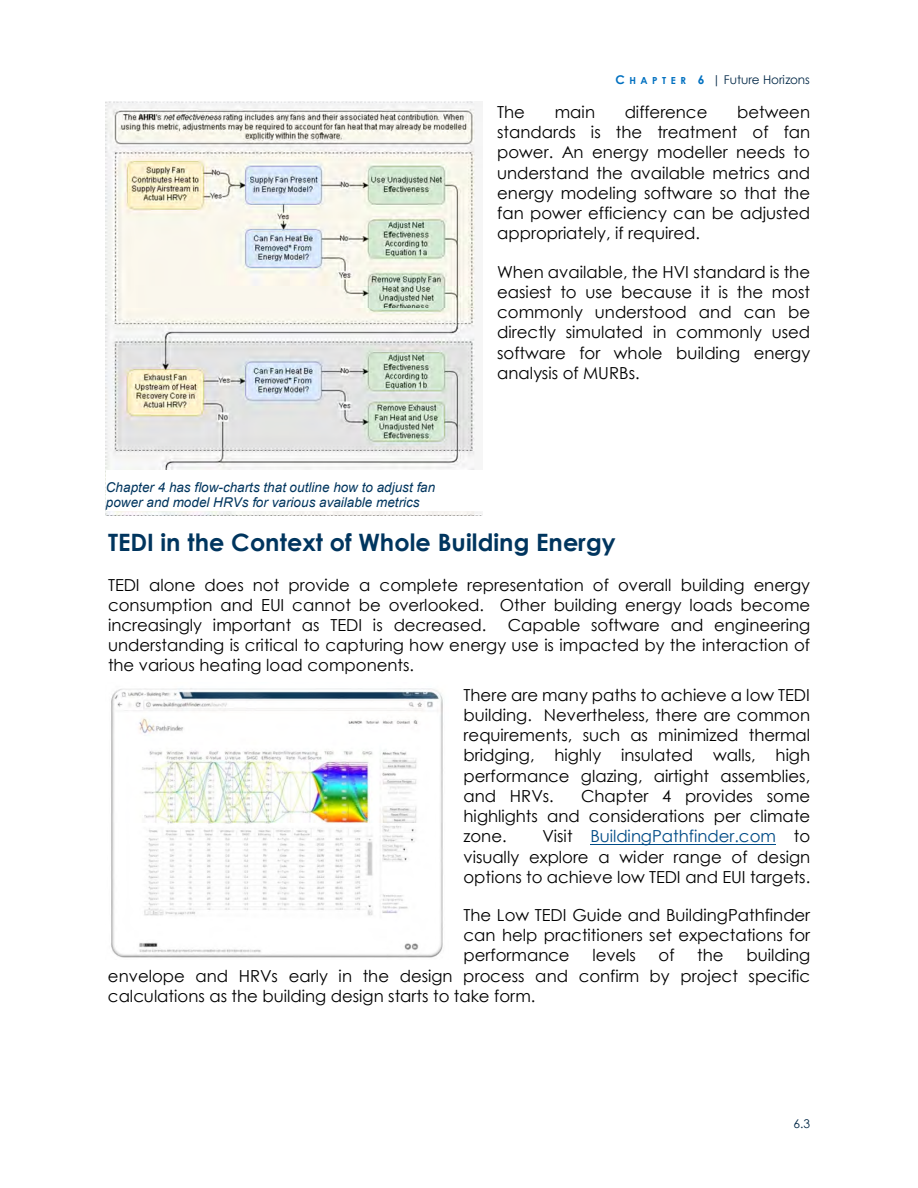
<style>
.page{position:relative;width:918px;height:1188px;background:#fff}
.page>*{position:absolute;margin:0;border:0;box-sizing:border-box;transform-origin:0 0}
.t1{font:700 24px "Century Gothic";color:#00355e}
.t2{font:16.5px/20.2px "Century Gothic";color:#000;text-align:justify}
.t3{font:italic 13.5px/15.3px "Arial";letter-spacing:.005em;color:#00355e}
.t4{font:12px "Century Gothic";color:#002746}
.s1{font-weight:700;color:#0070c0}
.s2{font-weight:700;font-size:9.75px;color:#0070c0}
.s3{color:#004b86}
</style>
<div class="page">
<hr style="left:590px;top:844px;width:186px;height:1px;background:#004b86">
<img style="left:111px;top:688px;width:332px;height:270px">
<img style="left:105px;top:102px;width:378px;height:413px">
<div style="left:106px;top:470px;width:377px;height:41px;background:#fff"></div>
<p class="t4" style="left:616px;top:75px;width:196px"><span class="s1">C</span> <span class="s2">H A P T E R</span> <span class="s1">6</span> | Future Horizons</p>
<p class="t3" style="left:106px;top:481px;width:331px">Chapter 4 has flow-charts that outline how to adjust fan power and model HRVs for various available metrics</p>
<p class="t2" style="left:497px;top:103px;width:29px">The</p>
<p class="t2" style="left:555px;top:103px;width:42px">main</p>
<p class="t2" style="left:625px;top:103px;width:84px">difference</p>
<p class="t2" style="left:497px;top:103px;width:315px;text-indent:240px">between standards is the treatment of fan power. An energy modeller needs to understand the available metrics and energy modeling software so that the fan power efficiency can be adjusted appropriately, if required.</p>
<p class="t2" style="left:497px;top:263px;width:315px">When available, the HVI standard is the easiest to use because it is the most commonly understood and can be directly simulated in commonly used software for whole building energy analysis of MURBs.</p>
<h1 class="t1" style="left:108px;top:533px;width:509px">TEDI in the Context of Whole Building Energy</h1>
<p class="t2" style="left:108px;top:576px;width:704px">TEDI alone does not provide a complete representation of overall building energy consumption and EUI cannot be overlooked. Other building energy loads become increasingly important as TEDI is decreased.</p>
<p class="t2" style="left:108px;top:616px;width:704px;text-indent:400px">Capable software and engineering understanding is critical to capturing how energy use is impacted by the interaction of the various heating load components.</p>
<p class="t2" style="left:464px;top:686px;width:348px">There are many paths to achieve a low TEDI building. Nevertheless, there are common requirements, such as minimized thermal bridging, highly insulated walls, high performance glazing, airtight assemblies, and HRVs.</p>
<p class="t2" style="left:464px;top:787px;width:348px;text-indent:118px">Chapter 4 provides some highlights and considerations per climate zone.</p>
<p class="t2" style="left:463px;top:828px;width:348px;text-indent:79px">Visit <span class="s3">BuildingPathfinder.com</span> to visually explore a wider range of design options to achieve low TEDI and EUI targets.</p>
<p class="t2" style="left:463px;top:907px;width:348px">The Low TEDI Guide and BuildingPathfinder can help practitioners set expectations for performance</p>
<p class="t2" style="left:108px;top:947px;width:704px;text-indent:638px">building envelope and HRVs early in the design process and confirm by project specific calculations as the building design starts to take form.</p>
<p class="t2" style="left:592px;top:947px;width:45px">levels</p>
<p class="t2" style="left:659px;top:947px;width:17px">of</p>
<p class="t2" style="left:697px;top:947px;width:28px">the</p>
<p class="t4" style="left:793px;top:1119px;width:18px">6.3</p>
</div>
